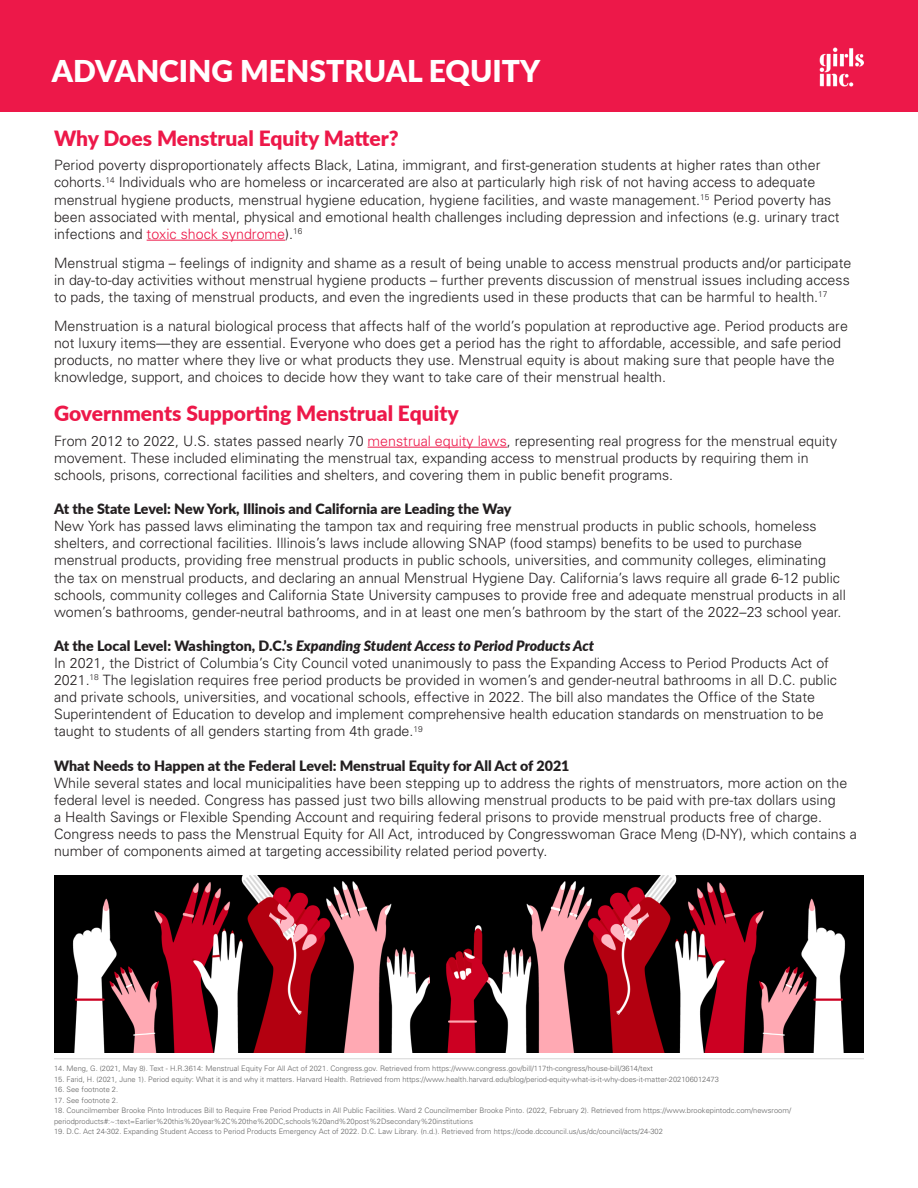
<style>
.page{position:relative;width:918px;height:1188px;background:#fff}
.page>*{position:absolute;margin:0;border:0;box-sizing:border-box;transform-origin:0 0}
.t1{font:900 30px "Lato";color:#fff}
.t2{font:900 21px "Lato";color:#ed1849}
.t3{font:300 14.25px/17.1px "Univers";color:#231f20}
.t4{font:900 14.25px "Lato";color:#231f20}
.t5{font:italic 900 14.25px "Lato";color:#231f20}
.t6{font:300 7.5px/10.5px "Univers";color:#636363}
.s1{color:#ed1849}
.s2{font-style:normal}
</style>
<div class="page">
<div style="left:0;top:0;width:918px;height:112px;background:#ed1849"></div>
<img style="left:820px;top:47px;width:44px;height:39px">
<hr style="left:147px;top:240px;width:138px;height:1px;background:#ed1849">
<hr style="left:368px;top:447px;width:139px;height:1px;background:#ed1849">
<hr style="left:54px;top:1058px;width:810px;height:1px;background:#949494">
<img style="left:54px;top:875px;width:376px;height:177px">
<img style="left:430px;top:875px;width:434px;height:177px">
<h1 class="t1" style="left:52px;top:48px;width:490px">ADVANCING MENSTRUAL EQUITY</h1>
<p class="t2" style="left:54px;top:122px;width:346px">Why Does Menstrual Equity Matter?</p>
<p class="t3" style="left:54px;top:156px;width:787px">Period poverty disproportionately affects Black, Latina, immigrant, and first-generation students at higher rates than other cohorts.<sup>14</sup> Individuals who are homeless or incarcerated are also at particularly high risk of not having access to adequate menstrual hygiene products, menstrual hygiene education, hygiene facilities, and waste management.<sup>15</sup> Period poverty has been associated with mental, physical and emotional health challenges including depression and infections (e.g. urinary tract infections and <span class="s1">toxic shock syndrome</span>).<sup>16</sup></p>
<p class="t3" style="left:54px;top:254px;width:799px;text-align:justify">Menstrual stigma – feelings of indignity and shame as a result of being unable to access menstrual products and/or participate in day-to-day activities without menstrual hygiene products – further prevents discussion of menstrual issues including access to pads, the taxing of menstrual products, and even the ingredients used in these products that can be harmful to health.<sup>17</sup></p>
<p class="t3" style="left:54px;top:317px;width:795px">Menstruation is a natural biological process that affects half of the world’s population at reproductive age. Period products are not luxury items—they are essential. Everyone who does get a period has the right to affordable, accessible, and safe period products, no matter where they live or what products they use. Menstrual equity is about making sure that people have the knowledge, support, and choices to decide how they want to take care of their menstrual health.</p>
<p class="t2" style="left:54px;top:398px;width:406px">Governments Supporting Menstrual Equity</p>
<p class="t3" style="left:54px;top:432px;width:785px">From 2012 to 2022, U.S. states passed nearly 70 <span class="s1">menstrual equity laws</span>, representing real progress for the menstrual equity movement. These included eliminating the menstrual tax, expanding access to menstrual products by requiring them in schools, prisons, correctional facilities and shelters, and covering them in public benefit programs.</p>
<p class="t4" style="left:54px;top:498px;width:459px">At the State Level: New York, Illinois and California are Leading the Way</p>
<p class="t3" style="left:54px;top:517px;width:793px">New York has passed laws eliminating the tampon tax and requiring free menstrual products in public schools, homeless shelters, and correctional facilities. Illinois’s laws include allowing SNAP (food stamps) benefits to be used to purchase menstrual products, providing free menstrual products in public schools, universities, and community colleges, eliminating the tax on menstrual products, and declaring an annual Menstrual Hygiene Day. California’s laws require all grade 6-12 public schools, community colleges and California State University campuses to provide free and adequate menstrual products in all women’s bathrooms, gender-neutral bathrooms, and in at least one men’s bathroom by the start of the 2022–23 school year.</p>
<p class="t5" style="left:54px;top:635px;width:542px"><span class="s2">At the Local Level: Washington, D.C.’s</span> Expanding Student Access to Period Products Act</p>
<p class="t3" style="left:54px;top:654px;width:785px">In 2021, the District of Columbia’s City Council voted unanimously to pass the Expanding Access to Period Products Act of 2021.<sup>18</sup> The legislation requires free period products be provided in women’s and gender-neutral bathrooms in all D.C. public and private schools, universities, and vocational schools, effective in 2022. The bill also mandates the Office of the State Superintendent of Education to develop and implement comprehensive health education standards on menstruation to be taught to students of all genders starting from 4th grade.<sup>19</sup></p>
<p class="t4" style="left:54px;top:755px;width:517px">What Needs to Happen at the Federal Level: Menstrual Equity for All Act of 2021</p>
<p class="t3" style="left:54px;top:774px;width:804px">While several states and local municipalities have been stepping up to address the rights of menstruators, more action on the federal level is needed. Congress has passed just two bills allowing menstrual products to be paid with pre-tax dollars using<br>a Health Savings or Flexible Spending Account and requiring federal prisons to provide menstrual products free of charge.<br>Congress needs to pass the Menstrual Equity for All Act, introduced by Congresswoman Grace Meng (D-NY), which contains a number of components aimed at targeting accessibility related period poverty.</p>
<p class="t6" style="left:54px;top:1063px;width:601px">14. Meng, G. (2021, May 8). Text - H.R.3614: Menstrual Equity For All Act of 2021. Congress.gov. Retrieved from https://www.congress.gov/bill/117th-congress/house-bill/3614/text</p>
<p class="t6" style="left:54px;top:1073px;width:666px">15. Farid, H. (2021, June 1). Period equity: What it is and why it matters. Harvard Health. Retrieved from https://www.health.harvard.edu/blog/period-equity-what-is-it-why-does-it-matter-202106012473</p>
<p class="t6" style="left:54px;top:1084px;width:66px">16. See footnote 2.</p>
<p class="t6" style="left:54px;top:1094px;width:66px">17. See footnote 2.</p>
<p class="t6" style="left:54px;top:1105px;width:739px">18. Councilmember Brooke Pinto Introduces Bill to Require Free Period Products in All Public Facilities. Ward 2 Councilmember Brooke Pinto. (2022, February 2). Retrieved from https://www.brookepintodc.com/newsroom/ periodproducts#:~:text=Earlier%20this%20year%2C%20the%20DC,schools%20and%20post%2Dsecondary%20institutions</p>
<p class="t6" style="left:54px;top:1126px;width:610px">19. D.C. Act 24-302. Expanding Student Access to Period Products Emergency Act of 2022. D.C. Law Library. (n.d.). Retrieved from https://code.dccouncil.us/us/dc/council/acts/24-302</p>
</div>
